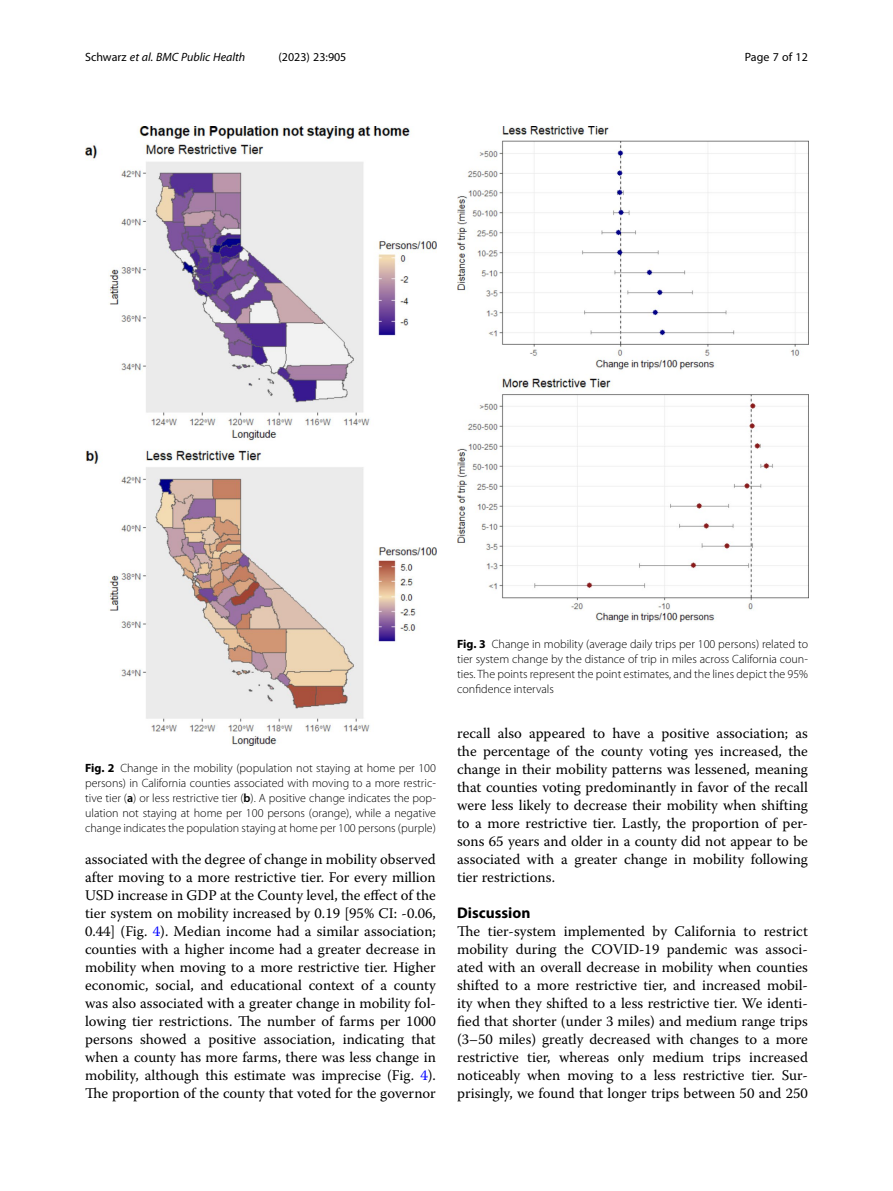
<style>
.page{position:relative;width:893px;height:1191px;background:#fff}
.page>*{position:absolute;margin:0;border:0;box-sizing:border-box;transform-origin:0 0}
.Head_1{font:700 15.45px "Myriad Pro";color:#000}
.Body_Text{font:14.7px/18px "Warnock Pro";color:#000;text-align:justify}
.Figure_Caption{font:300 12px/15px "Myriad Pro";color:#000;text-align:justify}
.t1{font:italic 12px "Myriad Pro";color:#000}
.t2{font:12px "Myriad Pro";color:#000}
.s1{font-style:normal}
.s2{font-weight:700}
.s3{font-weight:600}
.s4{color:#00f}
</style>
<div class="page">
<img style="left:457px;top:126px;width:351px;height:495px">
<img style="left:85px;top:126px;width:351px;height:619px">
<p class="t1" style="left:85px;top:50px;width:162px"><span class="s1">Schwarz</span> et al. BMC Public Health</p>
<p class="t2" style="left:278px;top:50px;width:70px">(2023) 23:905</p>
<p class="t2" style="left:745px;top:50px;width:65px">Page 7 of 12</p>
<p class="Figure_Caption" style="left:85px;top:761px;width:352px"><span class="s2">Fig. 2</span> Change in the mobility (population not staying at home per 100 persons) in California counties associated with moving to a more restric&shy;tive tier (<span class="s3">a</span>) or less restrictive tier (<span class="s3">b</span>). A positive change indicates the pop&shy;ulation not staying at home per 100 persons (orange), while a negative change indicates the population staying at home per 100 persons (purple)</p>
<p class="Body_Text" style="left:85px;top:850px;width:352px">associated with the degree of change in mobility observed after moving to a more restrictive tier. For every million USD increase in GDP at the County level, the effect of the tier system on mobility increased by 0.19 [95% CI: -0.06, 0.44] (Fig. <span class="s4">4</span>). Median income had a similar association; counties with a higher income had a greater decrease in mobility when moving to a more restrictive tier. Higher economic, social, and educational context of a county was also associated with a greater change in mobility fol&shy;lowing tier restrictions. The number of farms per 1000 persons showed a positive association, indicating that when a county has more farms, there was less change in mobility, although this estimate was imprecise (Fig. <span class="s4">4</span>).<br>The proportion of the county that voted for the governor</p>
<p class="Figure_Caption" style="left:457px;top:637px;width:352px"><span class="s2">Fig. 3</span> Change in mobility (average daily trips per 100 persons) related to tier system change by the distance of trip in miles across California coun&shy;ties. The points represent the point estimates, and the lines depict the 95% confidence intervals</p>
<p class="Body_Text" style="left:457px;top:724px;width:352px">recall also appeared to have a positive association; as the percentage of the county voting yes increased, the change in their mobility patterns was lessened, meaning that counties voting predominantly in favor of the recall were less likely to decrease their mobility when shifting to a more restrictive tier. Lastly, the proportion of per&shy;sons 65 years and older in a county did not appear to be associated with a greater change in mobility following tier restrictions.</p>
<p class="Head_1" style="left:457px;top:903px;width:75px">Discussion</p>
<p class="Body_Text" style="left:457px;top:922px;width:352px">The tier-system implemented by California to restrict mobility during the COVID-19 pandemic was associ&shy;ated with an overall decrease in mobility when counties shifted to a more restrictive tier, and increased mobil&shy;ity when they shifted to a less restrictive tier. We identi&shy;fied that shorter (under 3 miles) and medium range trips (3–50 miles) greatly decreased with changes to a more restrictive tier, whereas only medium trips increased noticeably when moving to a less restrictive tier. Sur&shy;prisingly, we found that longer trips between 50 and 250</p>
</div>
